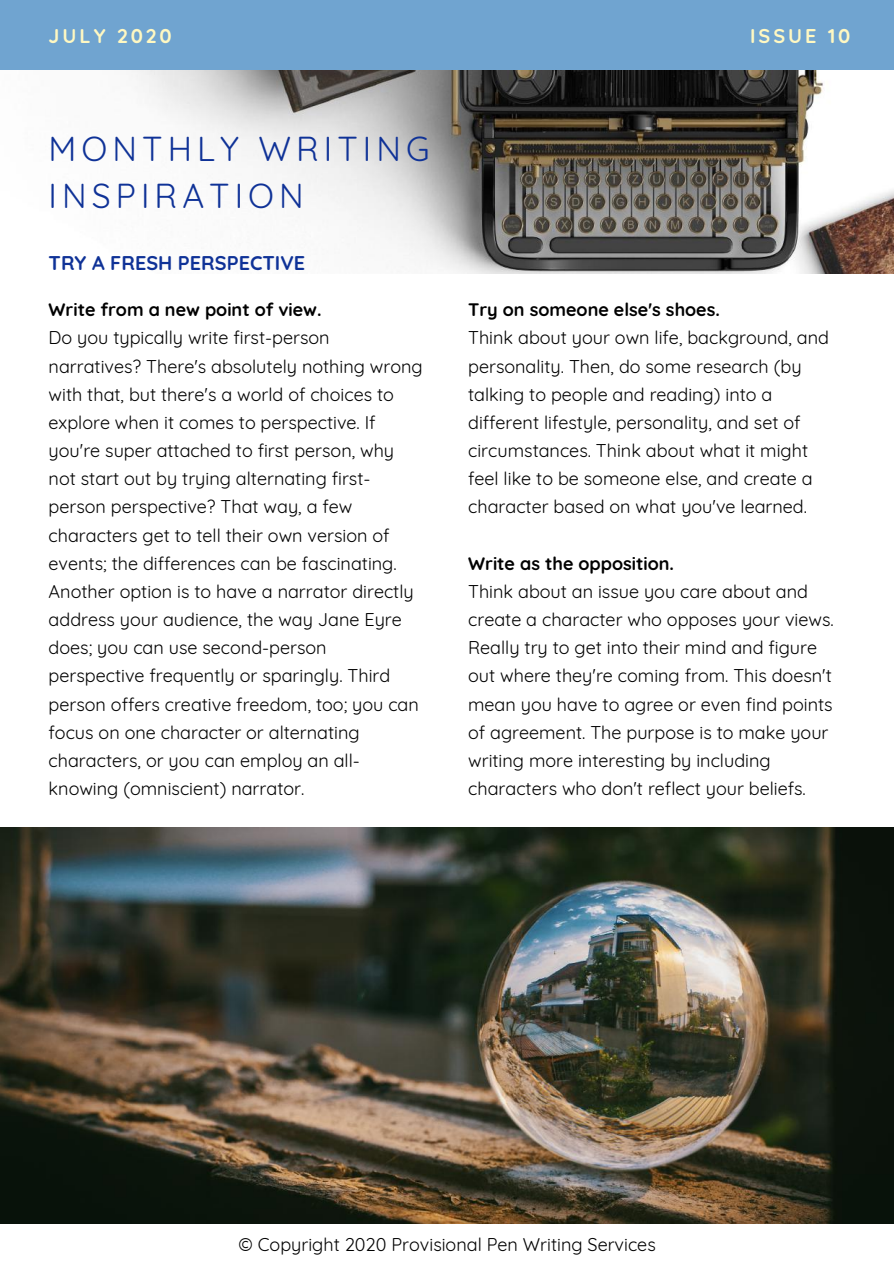
<style>
.page{position:relative;width:894px;height:1264px;background:#fff}
.page>*{position:absolute;margin:0;border:0;box-sizing:border-box;transform-origin:0 0}
.t1{font:33.75px/47.2px "Quicksand";letter-spacing:.15em;color:#0f3297}
.t2{font:33.15px/36px "Quicksand";letter-spacing:.1em;color:#0f3297}
.t3{font:700 19.8px "Quicksand";color:#0f3297}
.t4{font:700 19.8px "Quicksand";letter-spacing:.15em;color:#0f3297}
.t5{font:700 19.8px "Quicksand";letter-spacing:.15em;color:#fff8c2}
.t6{font:18px/28.2px "Quicksand";color:#000}
.t7{font:700 18px "Quicksand";color:#000}
</style>
<div class="page">
<img style="left:132px;top:70px;width:761px;height:204px">
<div style="left:0;top:1px;width:893px;height:69px;background:#70a4d0"></div>
<img style="left:0;top:828px;width:893px;height:395px">
<p class="t5" style="left:49px;top:24px;width:124px">JULY 2020</p>
<p class="t5" style="left:749px;top:23px;width:102px">ISSUE 10</p>
<h1 class="t1" style="left:49px;top:125px;width:382px">MONTHLY WRITING<br>INSPIRATION</h1>
<h2 class="t2" style="left:49px;top:137px;width:352px">MONTHLY WRITING<br>INSPIRATION</h2>
<p class="t3" style="left:49px;top:250px;width:258px">TRY A FRESH PERSPECTIVE</p>
<p class="t4" style="left:64px;top:251px;width:308px">RY A FRESH PERSPECTIVE</p>
<p class="t7" style="left:49px;top:298px;width:274px">Write from a new point of view.</p>
<p class="t6" style="left:49px;top:323px;width:375px">Do you typically write first-person narratives? There's absolutely nothing wrong with that, but there's a world of choices to explore when it comes to perspective. If you're super attached to first person, why not start out by trying alternating first&shy;person perspective? That way, a few characters get to tell their own version of events; the differences can be fascinating.<br>Another option is to have a narrator directly address your audience, the way Jane Eyre does; you can use second-person perspective frequently or sparingly. Third person offers creative freedom, too; you can focus on one character or alternating characters, or you can employ an all&shy;knowing (omniscient) narrator.</p>
<p class="t7" style="left:468px;top:298px;width:253px">Try on someone else's shoes.</p>
<p class="t6" style="left:468px;top:323px;width:362px">Think about your own life, background, and personality. Then, do some research (by talking to people and reading) into a different lifestyle, personality, and set of circumstances. Think about what it might feel like to be someone else, and create a character based on what you've learned.</p>
<p class="t7" style="left:468px;top:551px;width:207px">Write as the opposition.</p>
<p class="t6" style="left:468px;top:577px;width:367px">Think about an issue you care about and create a character who opposes your views.<br>Really try to get into their mind and figure out where they're coming from. This doesn't mean you have to agree or even find points of agreement. The purpose is to make your writing more interesting by including characters who don't reflect your beliefs.</p>
<p class="t6" style="left:238px;top:1230px;width:418px">© Copyright 2020 Provisional Pen Writing Services</p>
</div>
